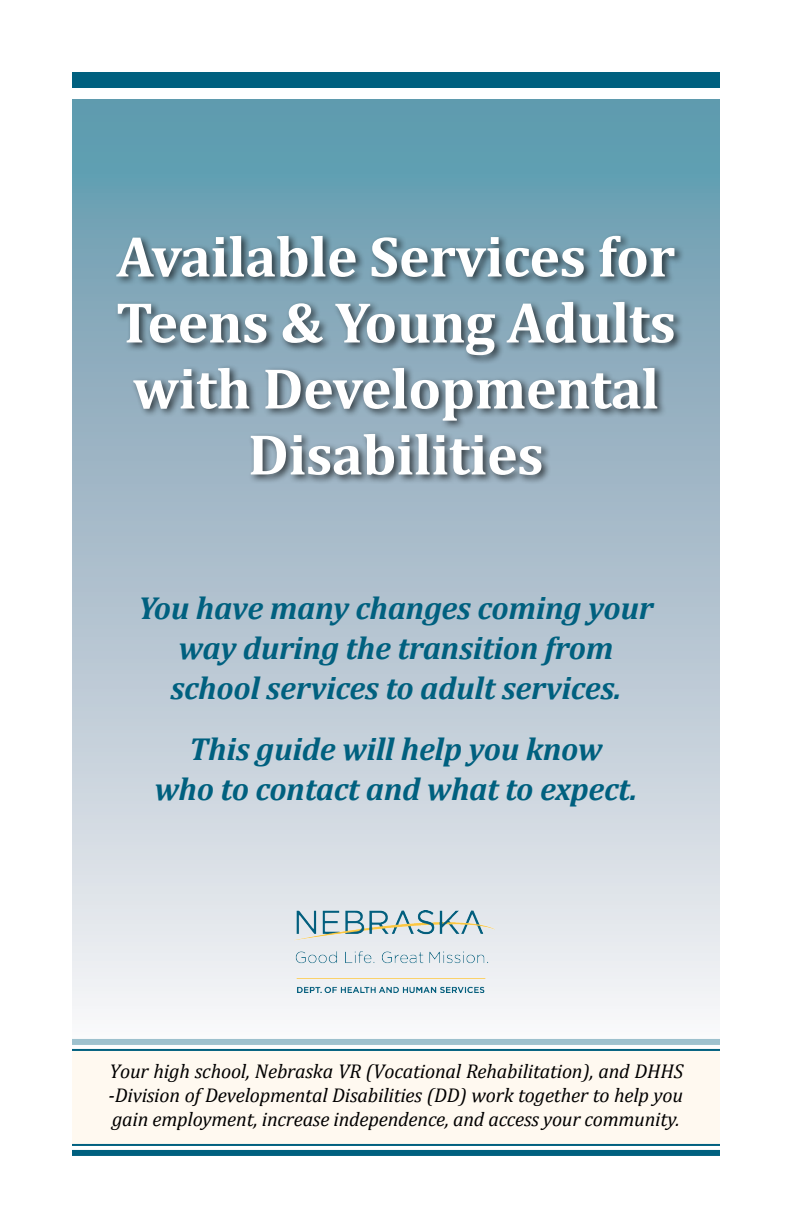
<style>
.page{position:relative;width:792px;height:1224px;background:#fff}
.page>*{position:absolute;margin:0;border:0;box-sizing:border-box;transform-origin:0 0}
.t1{font:700 58px/66px "Cambria";letter-spacing:-.01em;color:#fff;text-align:center}
.t2{font:italic 700 32px/40px "Cambria";letter-spacing:-.01em;color:#00607f;text-align:center}
.t3{font:italic 20px/24px "Cambria";letter-spacing:-.01em;color:#000;text-align:justify}
</style>
<div class="page">
<div style="left:72px;top:72px;width:648px;height:16px;background:#00607f"></div>
<div style="left:72px;top:1150px;width:648px;height:6px;background:#00607f"></div>
<div style="left:72px;top:1050px;width:648px;height:95px;background:#fff9f0"></div>
<div style="left:72px;top:99px;width:648px;height:951px;background:linear-gradient(to bottom,#6094aa,#f8f1f5)"></div>
<hr style="left:72px;top:1049px;width:648px;height:2px;background:#00607f">
<hr style="left:72px;top:1144px;width:648px;height:2px;background:#00607f">
<div style="left:114px;top:232px;width:572px;height:253px;background:#000;opacity:.63"></div>
<img style="left:294px;top:910px;width:201px;height:83px">
<p class="t1" style="left:116px;top:222px;width:562px">Available Services for<br>Teens &amp; Young Adults with Developmental<br>Disabilities</p>
<p class="t2" style="left:138px;top:587px;width:517px">You have many changes coming your way during the transition from school services to adult services.</p>
<p class="t2" style="left:154px;top:728px;width:484px">This guide will help you know<br>who to contact and what to expect.</p>
<p class="t3" style="left:109px;top:1058px;width:576px">Your high school, Nebraska VR (Vocational Rehabilitation), and DHHS -Division of Developmental Disabilities (DD) work together to help you gain employment, increase independence, and access your community.</p>
</div>
